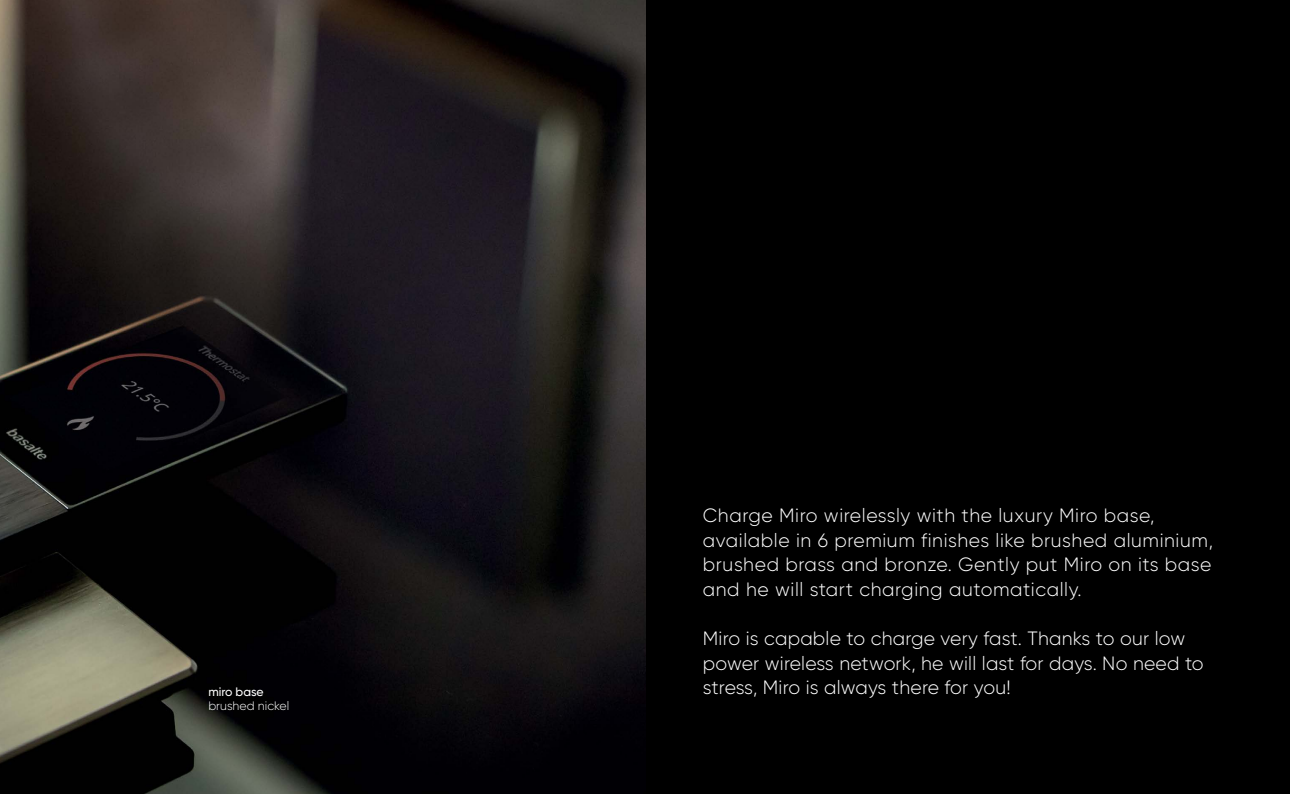
<style>
.page{position:relative;width:1290px;height:794px;background:#fff}
.page>*{position:absolute;margin:0;border:0;box-sizing:border-box;transform-origin:0 0}
.t1{font:300 19.25px/24.5px "Gilroy";letter-spacing:.025em;color:#fff}
.t2{font:300 12.25px "Gilroy";color:#fff}
.t3{font:500 12.25px "Gilroy";color:#fff}
</style>
<div class="page">
<div style="left:646px;top:0;width:644px;height:794px;background:#000"></div>
<img style="left:0;top:0;width:646px;height:794px">
<p class="t3" style="left:208px;top:684px;width:57px">miro base</p>
<p class="t2" style="left:208px;top:698px;width:82px">brushed nickel</p>
<p class="t1" style="left:703px;top:503px;width:511px">Charge Miro wirelessly with the luxury Miro base, available in 6 premium finishes like brushed aluminium, brushed brass and bronze. Gently put Miro on its base and he will start charging automatically.</p>
<p class="t1" style="left:703px;top:626px;width:502px">Miro is capable to charge very fast. Thanks to our low power wireless network, he will last for days. No need to stress, Miro is always there for you!</p>
</div>
